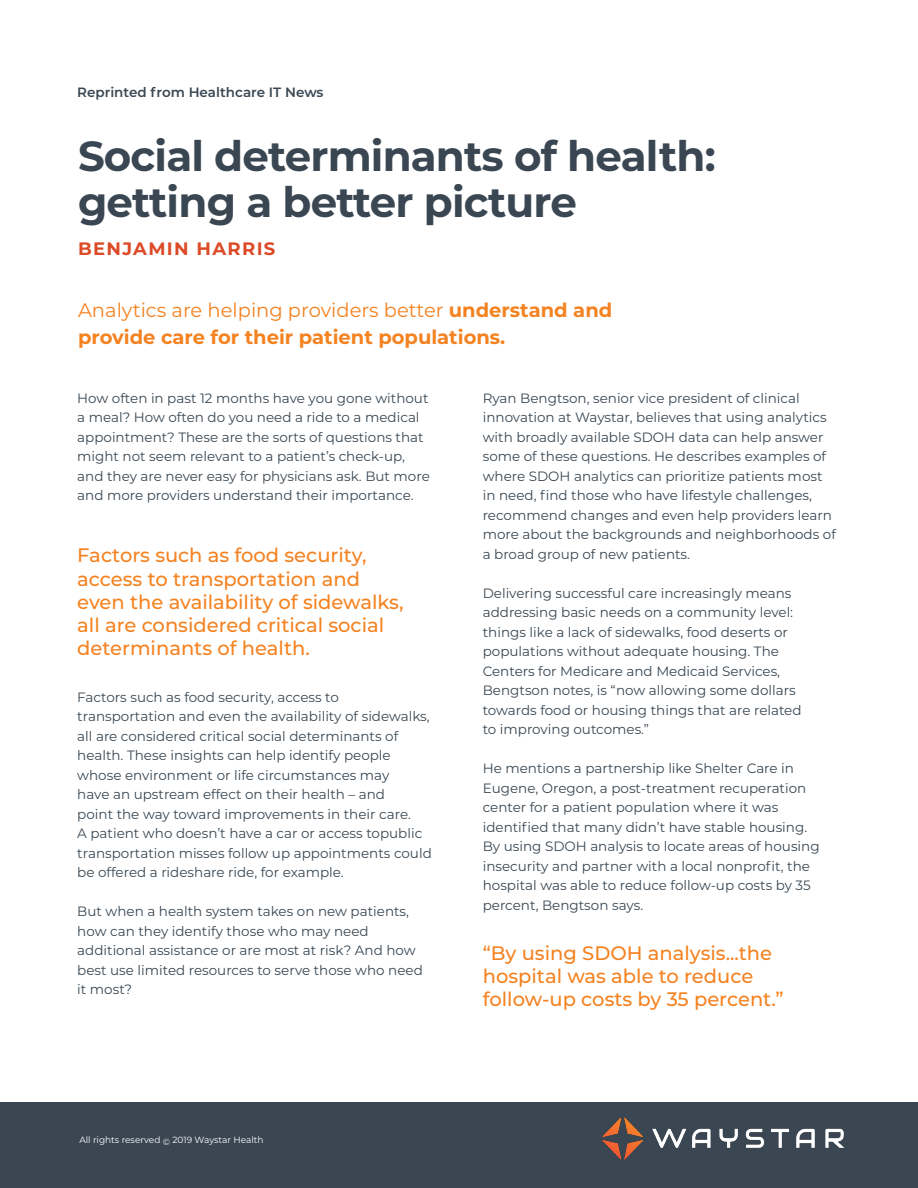
<style>
.page{position:relative;width:918px;height:1188px;background:#fff}
.page>*{position:absolute;margin:0;border:0;box-sizing:border-box;transform-origin:0 0}
.Running_Head_at_top{font:700 42px/46.5px "Montserrat";letter-spacing:-.02em;color:#3a4752}
.TITILLIUM_body{font:500 19.5px/23.2px "Montserrat";color:#f58220}
.TITILLIUM_body-2{font:700 19.5px/27px "Montserrat";color:#f58220}
.Running_Head_at_top-2{font:700 18px "Montserrat";letter-spacing:.075em;color:#dc4a27}
.TITILLIUM_body-3{font:13.5px/19.5px "Montserrat";color:#3a4752}
.TITILLIUM_body-4{font:600 13.5px "Montserrat";color:#3a4752}
.t1{font:9px "Montserrat";color:#fff}
.s1{font-weight:400}
</style>
<div class="page">
<div style="left:0;top:1103px;width:918px;height:85px;background:#3a4752"></div>
<img style="left:602px;top:1117px;width:243px;height:43px">
<p class="TITILLIUM_body-4" style="left:77px;top:83px;width:248px">Reprinted from Healthcare IT News</p>
<p class="Running_Head_at_top" style="left:78px;top:131px;width:639px">Social determinants of health: getting a better picture</p>
<p class="Running_Head_at_top-2" style="left:78px;top:236px;width:199px">BENJAMIN HARRIS</p>
<p class="TITILLIUM_body-2" style="left:78px;top:295px;width:536px"><span class="s1">Analytics are helping providers better</span> understand and provide care for their patient populations.</p>
<p class="TITILLIUM_body-3" style="left:77px;top:388px;width:354px">How often in past 12 months have you gone without a meal? How often do you need a ride to a medical appointment? These are the sorts of questions that might not seem relevant to a patient’s check-up, and they are never easy for physicians ask. But more and more providers understand their importance.</p>
<p class="TITILLIUM_body" style="left:77px;top:543px;width:328px">Factors such as food security, access to transportation and even the availability of sidewalks, all are considered critical social determinants of health.</p>
<p class="TITILLIUM_body-3" style="left:77px;top:687px;width:356px">Factors such as food security, access to transportation and even the availability of sidewalks, all are considered critical social determinants of health. These insights can help identify people whose environment or life circumstances may<br>have an upstream effect on their health – and<br>point the way toward improvements in their care.<br>A patient who doesn’t have a car or access topublic transportation misses follow up appointments could be offered a rideshare ride, for example.</p>
<p class="TITILLIUM_body-3" style="left:77px;top:901px;width:347px">But when a health system takes on new patients, how can they identify those who may need additional assistance or are most at risk? And how best use limited resources to serve those who need it most?</p>
<p class="t1" style="left:79px;top:1134px;width:186px">All rights reserved © 2019 Waystar Health</p>
<p class="TITILLIUM_body-3" style="left:483px;top:388px;width:355px">Ryan Bengtson, senior vice president of clinical innovation at Waystar, believes that using analytics with broadly available SDOH data can help answer some of these questions. He describes examples of where SDOH analytics can prioritize patients most in need, find those who have lifestyle challenges, recommend changes and even help providers learn more about the backgrounds and neighborhoods of a broad group of new patients.</p>
<p class="TITILLIUM_body-3" style="left:483px;top:583px;width:320px">Delivering successful care increasingly means addressing basic needs on a community level: things like a lack of sidewalks, food deserts or populations without adequate housing. The Centers for Medicare and Medicaid Services, Bengtson notes, is “now allowing some dollars towards food or housing things that are related to improving outcomes.”</p>
<p class="TITILLIUM_body-3" style="left:483px;top:758px;width:338px">He mentions a partnership like Shelter Care in Eugene, Oregon, a post-treatment recuperation center for a patient population where it was identified that many didn’t have stable housing.<br>By using SDOH analysis to locate areas of housing insecurity and partner with a local nonprofit, the hospital was able to reduce follow-up costs by 35 percent, Bengtson says.</p>
<p class="TITILLIUM_body" style="left:483px;top:941px;width:302px">“By using SDOH analysis...the hospital was able to reduce follow-up costs by 35 percent.”</p>
</div>
